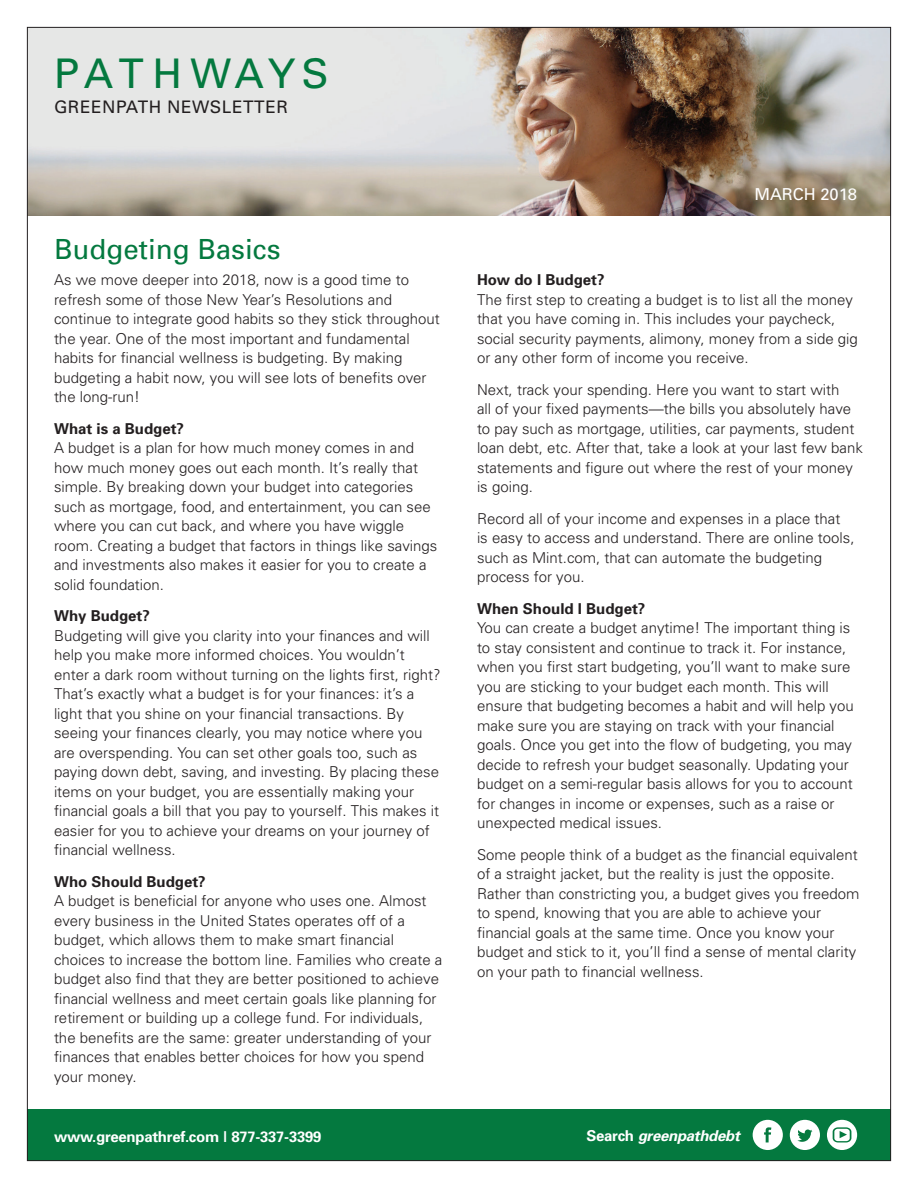
<style>
.page{position:relative;width:918px;height:1188px;background:#fff}
.page>*{position:absolute;margin:0;border:0;box-sizing:border-box;transform-origin:0 0}
.t1{font:40.8px "Univers";letter-spacing:.135em;color:#04793f}
.t2{font:27.75px "Univers";color:#04793f}
.t3{font:17.25px "Univers";letter-spacing:.03em;color:#231f20}
.t4{font:16.5px "Univers";color:#fff}
.t5{font:300 15px/19.5px "Univers";color:#231f20}
.t6{font:700 15px "Univers";color:#231f20}
.t7{font:700 15px "Univers";letter-spacing:-.02em;color:#fff}
.t8{font:italic 700 15px "Univers";letter-spacing:-.02em;color:#fff}
.s1{font-style:normal}
</style>
<div class="page">
<img style="left:29px;top:29px;width:860px;height:187px">
<div style="left:27px;top:1109px;width:864px;height:52px;background:#04793f"></div>
<div style="left:790px;top:1120px;width:30px;height:30px;background:#fff;border-radius:50%"></div>
<svg style="left:797px;top:1130px;width:15px;height:12px"></svg>
<div style="left:753px;top:1120px;width:30px;height:30px;background:#fff;border-radius:50%"></div>
<svg style="left:764px;top:1127px;width:7px;height:15px"></svg>
<div style="left:827px;top:1120px;width:30px;height:30px;background:#fff;border-radius:50%"></div>
<svg style="left:833px;top:1127px;width:18px;height:15px"></svg>
<h1 class="t1" style="left:54px;top:48px;width:276px">PATHWAYS</h1>
<p class="t3" style="left:54px;top:96px;width:235px">GREENPATH NEWSLETTER</p>
<h2 class="t2" style="left:54px;top:232px;width:228px">Budgeting Basics</h2>
<p class="t5" style="left:54px;top:270px;width:387px">As we move deeper into 2018, now is a good time to refresh some of those New Year’s Resolutions and continue to integrate good habits so they stick throughout the year. One of the most important and fundamental habits for financial wellness is budgeting. By making budgeting a habit now, you will see lots of benefits over the long-run!</p>
<p class="t6" style="left:54px;top:419px;width:132px">What is a Budget?</p>
<p class="t5" style="left:54px;top:438px;width:385px">A budget is a plan for how much money comes in and how much money goes out each month. It’s really that simple. By breaking down your budget into categories such as mortgage, food, and entertainment, you can see where you can cut back, and where you have wiggle room. Creating a budget that factors in things like savings and investments also makes it easier for you to create a solid foundation.</p>
<p class="t6" style="left:54px;top:606px;width:97px">Why Budget?</p>
<p class="t5" style="left:54px;top:625px;width:388px">Budgeting will give you clarity into your finances and will help you make more informed choices. You wouldn’t enter a dark room without turning on the lights first, right?<br>That’s exactly what a budget is for your finances: it’s a light that you shine on your financial transactions. By seeing your finances clearly, you may notice where you are overspending. You can set other goals too, such as paying down debt, saving, and investing. By placing these items on your budget, you are essentially making your financial goals a bill that you pay to yourself. This makes it easier for you to achieve your dreams on your journey of financial wellness.</p>
<p class="t6" style="left:54px;top:872px;width:153px">Who Should Budget?</p>
<p class="t5" style="left:54px;top:891px;width:390px">A budget is beneficial for anyone who uses one. Almost every business in the United States operates off of a budget, which allows them to make smart financial choices to increase the bottom line. Families who create a budget also find that they are better positioned to achieve financial wellness and meet certain goals like planning for retirement or building up a college fund. For individuals, the benefits are the same: greater understanding of your finances that enables better choices for how you spend your money.</p>
<p class="t7" style="left:54px;top:1127px;width:269px">www.greenpathref.com | 877-337-3399</p>
<p class="t4" style="left:754px;top:183px;width:104px">MARCH 2018</p>
<p class="t6" style="left:477px;top:270px;width:129px">How do I Budget?</p>
<p class="t5" style="left:477px;top:289px;width:382px">The first step to creating a budget is to list all the money that you have coming in. This includes your paycheck, social security payments, alimony, money from a side gig or any other form of income you receive.</p>
<p class="t5" style="left:477px;top:379px;width:387px">Next, track your spending. Here you want to start with<br>all of your fixed payments—the bills you absolutely have to pay such as mortgage, utilities, car payments, student loan debt, etc. After that, take a look at your last few bank statements and figure out where the rest of your money is going.</p>
<p class="t5" style="left:477px;top:508px;width:379px">Record all of your income and expenses in a place that is easy to access and understand. There are online tools, such as Mint.com, that can automate the budgeting process for you.</p>
<p class="t6" style="left:477px;top:599px;width:170px">When Should I Budget?</p>
<p class="t5" style="left:477px;top:618px;width:378px">You can create a budget anytime! The important thing is to stay consistent and continue to track it. For instance, when you first start budgeting, you’ll want to make sure you are sticking to your budget each month. This will ensure that budgeting becomes a habit and will help you make sure you are staying on track with your financial goals. Once you get into the flow of budgeting, you may decide to refresh your budget seasonally. Updating your budget on a semi-regular basis allows for you to account for changes in income or expenses, such as a raise or unexpected medical issues.</p>
<p class="t5" style="left:477px;top:844px;width:384px">Some people think of a budget as the financial equivalent of a straight jacket, but the reality is just the opposite.<br>Rather than constricting you, a budget gives you freedom to spend, knowing that you are able to achieve your financial goals at the same time. Once you know your budget and stick to it, you’ll find a sense of mental clarity on your path to financial wellness.</p>
<p class="t8" style="left:586px;top:1126px;width:155px"><span class="s1">Search</span> greenpathdebt</p>
</div>
